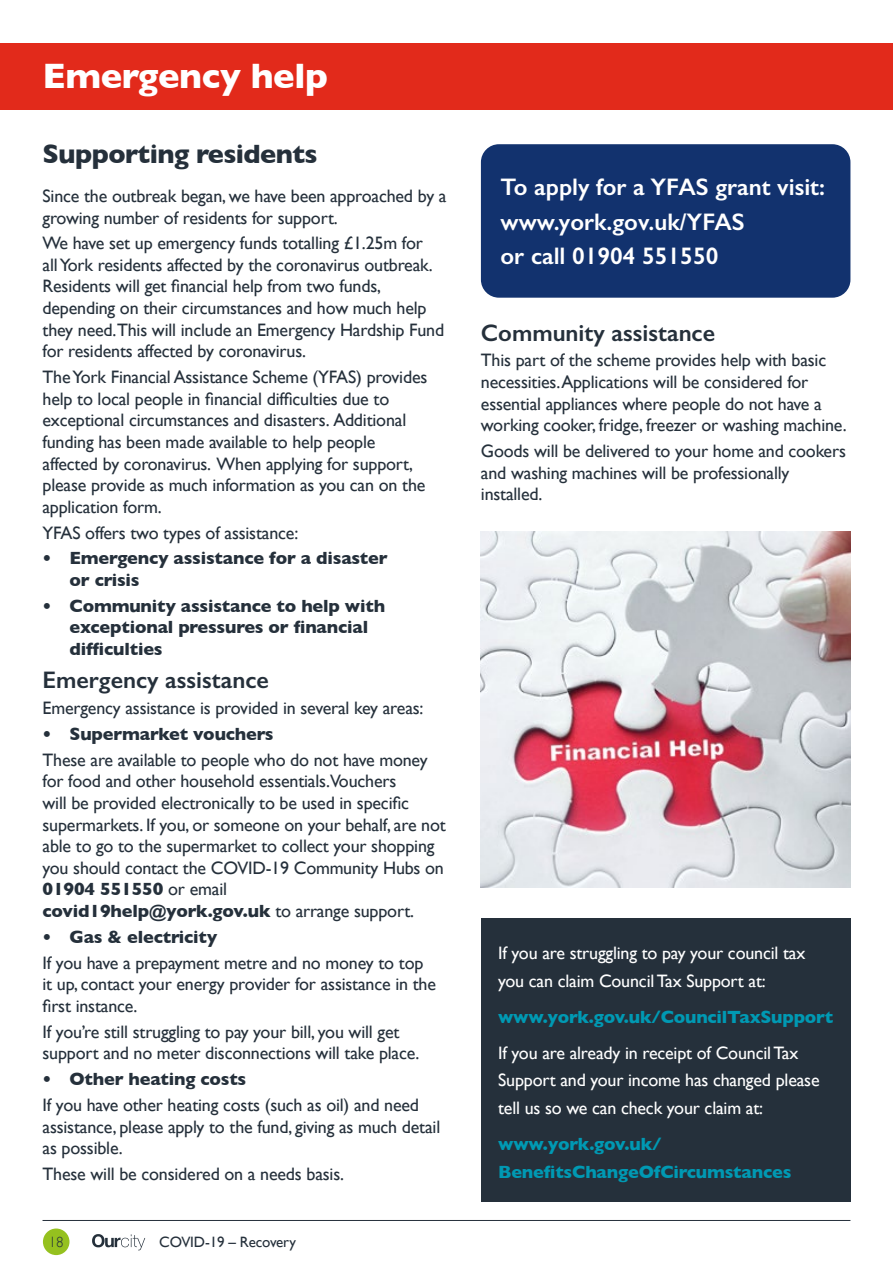
<style>
.page{position:relative;width:893px;height:1263px;background:#fff}
.page>*{position:absolute;margin:0;border:0;box-sizing:border-box;transform-origin:0 0}
.t1{font:700 36px "Gill Sans";letter-spacing:-.01em;color:#fff}
.t2{font:700 27px "Gill Sans";letter-spacing:-.02em;color:#25303b}
.t3{font:600 24px/34.8px "Gill Sans";color:#fff}
.t4{font:600 24px "Gill Sans";color:#25303b}
.t5{font:18px/21.6px "Gill Sans";letter-spacing:-.01em;color:#25303b}
.t6{font:18px/27.6px "Gill Sans";letter-spacing:-.01em;color:#fff}
.t7{font:700 18px/21.6px "Gill Sans";letter-spacing:-.01em;color:#25303b}
.t8{font:700 18px/27.6px "Gill Sans";letter-spacing:-.01em;color:#0099b3}
.t9{font:15px "Gill Sans";letter-spacing:-.01em;color:#25303b}
.t10{font:300 15px "Gill Sans";color:#25303b}
.s1{font-weight:700}
</style>
<div class="page">
<div style="left:43px;top:1228px;width:26px;height:27px;background:#95c11f;border-radius:50%"></div>
<hr style="left:43px;top:1220px;width:807px;height:1px;background:#25303b">
<svg style="left:92px;top:1234px;width:53px;height:16px"></svg>
<div style="left:0;top:43px;width:893px;height:66px;background:#e22a1b"></div>
<div style="left:481px;top:144px;width:369px;height:154px;background:#12326e;border-radius:18px"></div>
<div style="left:481px;top:918px;width:369px;height:284px;background:#25303b"></div>
<img style="left:481px;top:531px;width:369px;height:357px">
<h1 class="t1" style="left:43px;top:48px;width:287px">Emergency help</h1>
<h2 class="t2" style="left:43px;top:132px;width:277px">Supporting residents</h2>
<p class="t5" style="left:43px;top:184px;width:406px;line-height:22px">Since the outbreak began, we have been approached by a growing number of residents for support.</p>
<p class="t5" style="left:43px;top:232px;width:403px">We have set up emergency funds totalling £1.25m for<br>all York residents affected by the coronavirus outbreak.<br>Residents will get financial help from two funds, depending on their circumstances and how much help they need.This will include an Emergency Hardship Fund for residents affected by coronavirus.</p>
<p class="t5" style="left:43px;top:366px;width:386px">The York Financial Assistance Scheme (YFAS) provides help to local people in financial difficulties due to exceptional circumstances and disasters. Additional funding has been made available to help people affected by coronavirus. When applying for support, please provide as much information as you can on the application form.</p>
<p class="t5" style="left:43px;top:521px;width:257px">YFAS offers two types of assistance:</p>
<p class="t7" style="left:70px;top:547px;width:320px;text-indent:-27px">• Emergency assistance for a disaster or crisis</p>
<p class="t7" style="left:70px;top:595px;width:317px;text-indent:-27px">• Community assistance to help with exceptional pressures or financial difficulties</p>
<h3 class="t4" style="left:43px;top:665px;width:228px">Emergency assistance</h3>
<p class="t5" style="left:43px;top:697px;width:382px">Emergency assistance is provided in several key areas:</p>
<p class="t7" style="left:43px;top:723px;width:233px">• Supermarket vouchers</p>
<p class="t5" style="left:43px;top:749px;width:405px">These are available to people who do not have money for food and other household essentials.Vouchers<br>will be provided electronically to be used in specific supermarkets. If you, or someone on your behalf, are not able to go to the supermarket to collect your shopping you should contact the COVID-19 Community Hubs on <span class="s1">01904 551550</span> or email <span class="s1">covid19help@york.gov.uk</span> to arrange support.</p>
<p class="t7" style="left:43px;top:925px;width:176px">• Gas &amp; electricity</p>
<p class="t5" style="left:43px;top:951px;width:395px">If you have a prepayment metre and no money to top it up, contact your energy provider for assistance in the first instance.</p>
<p class="t5" style="left:43px;top:1021px;width:379px">If you’re still struggling to pay your bill, you will get support and no meter disconnections will take place.</p>
<p class="t7" style="left:43px;top:1068px;width:205px">• Other heating costs</p>
<p class="t5" style="left:43px;top:1094px;width:399px">If you have other heating costs (such as oil) and need assistance, please apply to the fund, giving as much detail as possible.</p>
<p class="t5" style="left:43px;top:1163px;width:303px">These will be considered on a needs basis.</p>
<p class="t10" style="left:49px;top:1230px;width:16px">18</p>
<p class="t9" style="left:159px;top:1233px;width:138px">COVID-19 – Recovery</p>
<h3 class="t3" style="left:501px;top:169px;width:326px">To apply for a YFAS grant visit: www.york.gov.uk/YFAS<br>or call 01904 551550</h3>
<h3 class="t4" style="left:481px;top:318px;width:236px">Community assistance</h3>
<p class="t5" style="left:481px;top:349px;width:367px">This part of the scheme provides help with basic necessities.Applications will be considered for essential appliances where people do not have a working cooker, fridge, freezer or washing machine.</p>
<p class="t5" style="left:481px;top:440px;width:367px">Goods will be delivered to your home and cookers and washing machines will be professionally installed.</p>
<p class="t6" style="left:498px;top:939px;width:309px">If you are struggling to pay your council tax you can claim Council Tax Support at:</p>
<p class="t8" style="left:498px;top:1002px;width:336px">www.york.gov.uk/CouncilTaxSupport</p>
<p class="t6" style="left:498px;top:1039px;width:323px">If you are already in receipt of Council Tax<br>Support and your income has changed please tell us so we can check your claim at:</p>
<p class="t8" style="left:498px;top:1130px;width:295px">www.york.gov.uk/<br>BenefitsChangeOfCircumstances</p>
</div>
